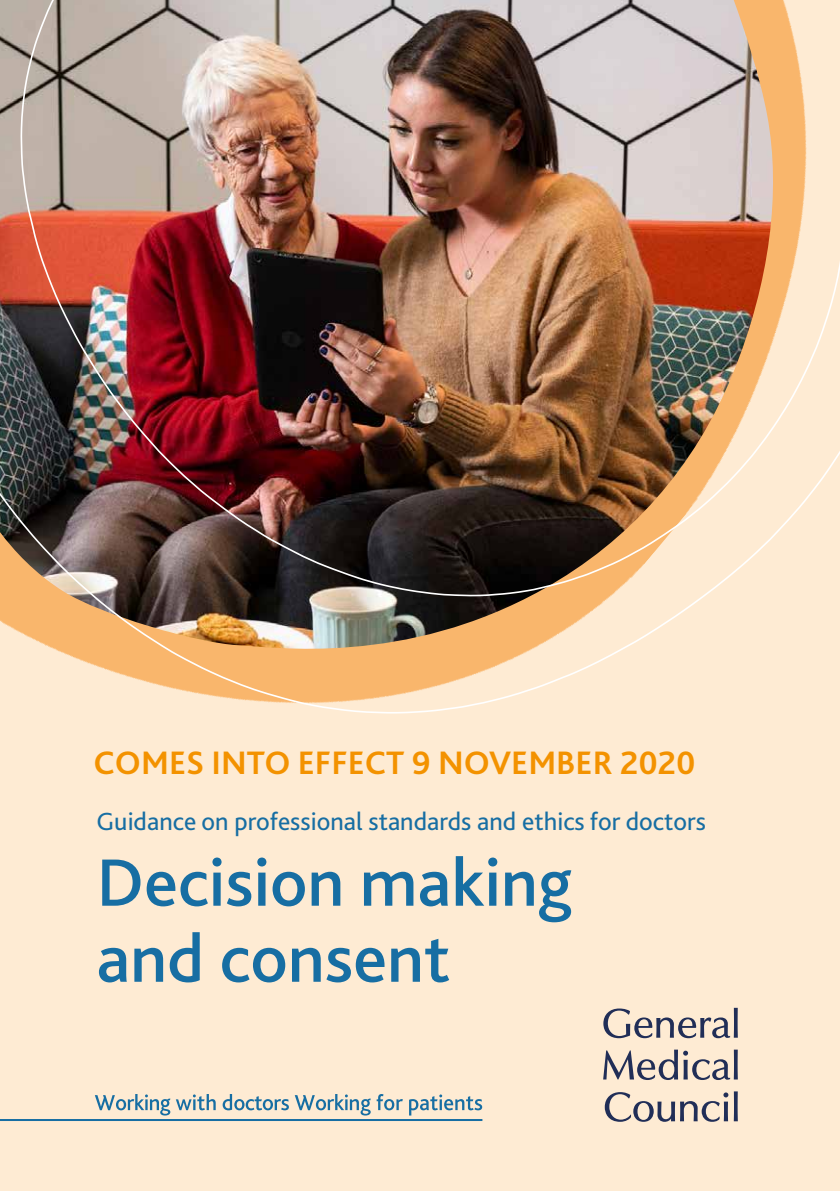
<style>
.page{position:relative;width:840px;height:1191px;background:#fff}
.page>*{position:absolute;margin:0;border:0;box-sizing:border-box;transform-origin:0 0}
.t1{font:500 70px/76px "Bliss 2";color:#176ea3}
.t2{font:700 34px "Bliss 2";color:#f39200}
.t3{font:26px "Bliss 2";color:#176ea3}
</style>
<div class="page">
<div style="left:0;top:0;width:839px;height:1191px;background:#feebd3"></div>
<svg style="left:603px;top:1007px;width:134px;height:31px"></svg>
<svg style="left:603px;top:1049px;width:134px;height:31px"></svg>
<svg style="left:604px;top:1091px;width:133px;height:30px"></svg>
<svg style="left:95px;top:1094px;width:75px;height:21px"></svg>
<svg style="left:176px;top:1094px;width:39px;height:16px"></svg>
<svg style="left:222px;top:1094px;width:148px;height:21px"></svg>
<svg style="left:376px;top:1094px;width:26px;height:16px"></svg>
<svg style="left:409px;top:1094px;width:73px;height:21px"></svg>
<hr style="left:0;top:1119px;width:482px;height:2px;background:#176ea3">
<img style="left:0;top:0;width:839px;height:714px">
<h2 class="t2" style="left:94px;top:741px;width:603px">COMES INTO EFFECT 9 NOVEMBER 2020</h2>
<p class="t3" style="left:96px;top:805px;width:610px">Guidance on professional standards and ethics for doctors</p>
<h1 class="t1" style="left:96px;top:842px;width:477px">Decision making and consent</h1>
</div>
